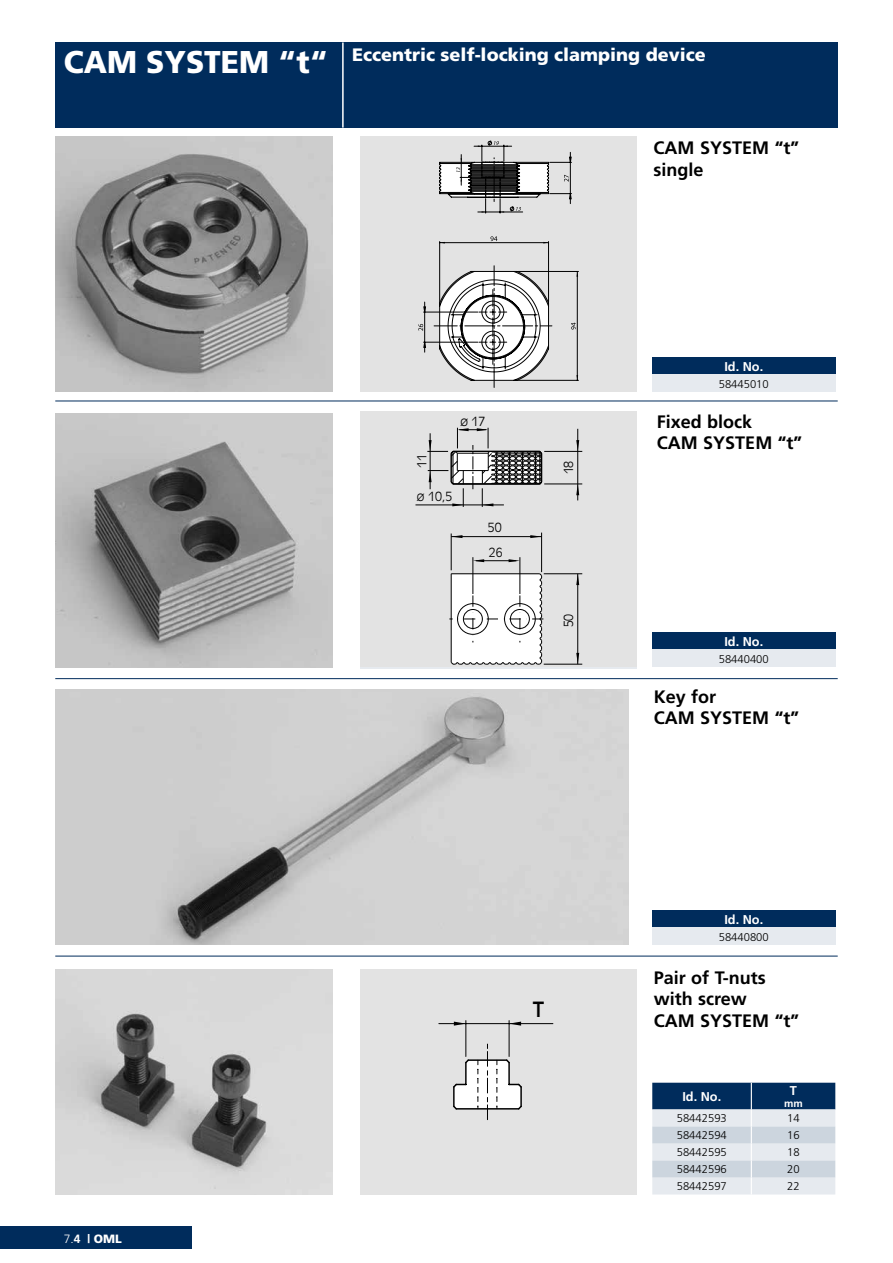
<style>
.page{position:relative;width:893px;height:1263px;background:#fff}
.page>*{position:absolute;margin:0;border:0;box-sizing:border-box;transform-origin:0 0}
.t1{font:900 31.5px "Frutiger";color:#fff;scale:.95 1}
.t2{font:20.7px "Antique Olive";color:#000}
.t3{font:700 18px/21.6px "Frutiger";color:#000}
.t4{font:900 18px "Frutiger";color:#fff}
.t5{font:700 12.75px "Frutiger";color:#fff}
.t6{font:300 12.45px/25px "Antique Olive";color:#000}
.t7{font:900 12px "Frutiger";color:#fff}
.t8{font:300 11.25px "Frutiger";color:#000}
.t9{font:700 10.5px "Frutiger";color:#fff}
.s1{font-weight:300}
.s2{font-weight:700}
</style>
<div class="page">
<div style="left:55px;top:43px;width:783px;height:85px;background:#002c5c"></div>
<hr style="left:342px;top:43px;width:2px;height:85px;background:#fff">
<div style="left:0;top:1227px;width:191px;height:22px;background:#002c5c"></div>
<img style="left:56px;top:137px;width:276px;height:254px">
<hr style="left:55px;top:401px;width:783px;height:1px;background:#002c5c">
<hr style="left:55px;top:678px;width:783px;height:1px;background:#002c5c">
<hr style="left:55px;top:956px;width:783px;height:1px;background:#002c5c">
<img style="left:56px;top:413px;width:276px;height:255px">
<img style="left:56px;top:689px;width:572px;height:256px">
<img style="left:56px;top:969px;width:276px;height:225px">
<div style="left:360px;top:969px;width:277px;height:225px;background:#e3e3e3"></div>
<hr style="left:465px;top:1020px;width:1px;height:36px;background:#000">
<hr style="left:509px;top:1020px;width:1px;height:36px;background:#000">
<hr style="left:466px;top:1023px;width:43px;height:1px;background:#000">
<hr style="left:509px;top:1023px;width:44px;height:1px;background:#000">
<svg style="left:439px;top:1021px;width:27px;height:5px"></svg>
<svg style="left:509px;top:1021px;width:12px;height:5px"></svg>
<svg style="left:453px;top:1044px;width:69px;height:77px"></svg>
<div style="left:360px;top:136px;width:277px;height:256px;background:#e3e3e3"></div>
<svg style="left:440px;top:236px;width:58px;height:6px"></svg>
<svg style="left:571px;top:272px;width:6px;height:108px"></svg>
<hr style="left:548px;top:241px;width:1px;height:61px;background:#000">
<hr style="left:439px;top:241px;width:1px;height:61px;background:#000">
<hr style="left:440px;top:242px;width:108px;height:1px;background:#000">
<hr style="left:518px;top:271px;width:60px;height:1px;background:#000">
<hr style="left:518px;top:380px;width:60px;height:1px;background:#000">
<hr style="left:577px;top:271px;width:1px;height:109px;background:#000">
<hr style="left:423px;top:312px;width:55px;height:1px;background:#000">
<hr style="left:423px;top:342px;width:55px;height:1px;background:#000">
<svg style="left:418px;top:302px;width:8px;height:50px"></svg>
<svg style="left:439px;top:141px;width:132px;height:72px"></svg>
<svg style="left:434px;top:266px;width:118px;height:121px"></svg>
<div style="left:360px;top:411px;width:277px;height:256px;background:#e3e3e3"></div>
<hr style="left:544px;top:451px;width:38px;height:1px;background:#000">
<hr style="left:544px;top:484px;width:38px;height:1px;background:#000">
<svg style="left:576px;top:429px;width:3px;height:22px"></svg>
<svg style="left:576px;top:484px;width:3px;height:16px"></svg>
<hr style="left:577px;top:451px;width:1px;height:33px;background:#000">
<svg style="left:576px;top:653px;width:3px;height:11px"></svg>
<svg style="left:576px;top:574px;width:3px;height:11px"></svg>
<hr style="left:544px;top:573px;width:38px;height:1px;background:#000">
<hr style="left:544px;top:664px;width:38px;height:1px;background:#000">
<hr style="left:577px;top:574px;width:1px;height:90px;background:#000">
<hr style="left:415px;top:505px;width:89px;height:1px;background:#000">
<svg style="left:427px;top:427px;width:116px;height:238px"></svg>
<hr style="left:453px;top:451px;width:87px;height:1px;background:#000">
<svg style="left:652px;top:1083px;width:183px;height:111px;background:#a8b7c7"></svg>
<div style="left:652px;top:911px;width:183px;height:17px;background:#002c5c"></div>
<div style="left:652px;top:928px;width:183px;height:17px;background:#e6eaef"></div>
<div style="left:652px;top:633px;width:183px;height:17px;background:#002c5c"></div>
<div style="left:652px;top:650px;width:183px;height:17px;background:#e6eaef"></div>
<div style="left:652px;top:358px;width:183px;height:17px;background:#002c5c"></div>
<div style="left:652px;top:375px;width:183px;height:17px;background:#e6eaef"></div>
<h1 class="t1" style="left:64px;top:43px;width:280px">CAM SYSTEM “t“</h1>
<p class="t4" style="left:352px;top:44px;width:355px">Eccentric self-locking clamping device</p>
<p class="t3" style="left:654px;top:137px;width:147px">CAM SYSTEM “t” single</p>
<p class="t6" style="left:460px;top:408px;width:26px">ø 17</p>
<p class="t6" style="left:409px;top:468px;width:15px;rotate:-90deg">11</p>
<p class="t6" style="left:417px;top:484px;width:37px">ø 10,5</p>
<p class="t6" style="left:488px;top:515px;width:16px">50<br>26</p>
<p class="t6" style="left:556px;top:474px;width:15px;rotate:-90deg">18</p>
<p class="t6" style="left:556px;top:627px;width:15px;rotate:-90deg">50</p>
<p class="t5" style="left:724px;top:359px;width:40px">Id. No.</p>
<p class="t8" style="left:719px;top:377px;width:52px">58445010</p>
<p class="t3" style="left:657px;top:410px;width:147px">Fixed block<br>CAM SYSTEM “t”</p>
<p class="t5" style="left:724px;top:634px;width:40px">Id. No.</p>
<p class="t8" style="left:719px;top:652px;width:52px">58440400</p>
<p class="t3" style="left:654px;top:685px;width:147px">Key for<br>CAM SYSTEM “t”</p>
<p class="t7" style="left:64px;top:1232px;width:60px"><span class="s1">7.</span><span class="s2">4</span> | OML</p>
<p class="t2" style="left:533px;top:997px;width:13px">T</p>
<p class="t5" style="left:724px;top:912px;width:40px">Id. No.</p>
<p class="t8" style="left:719px;top:930px;width:52px">58440800</p>
<p class="t3" style="left:654px;top:966px;width:147px">Pair of T-nuts with screw<br>CAM SYSTEM “t”</p>
<p class="t5" style="left:682px;top:1089px;width:40px">Id. No.</p>
<p class="t5" style="left:790px;top:1083px;width:9px">T</p>
<p class="t9" style="left:784px;top:1097px;width:20px">mm</p>
<p class="t8" style="left:677px;top:1112px;width:52px">58442593</p>
<p class="t8" style="left:787px;top:1112px;width:14px">14</p>
<p class="t8" style="left:677px;top:1129px;width:52px">58442594</p>
<p class="t8" style="left:787px;top:1129px;width:14px">16</p>
<p class="t8" style="left:677px;top:1146px;width:52px">58442595</p>
<p class="t8" style="left:787px;top:1146px;width:14px">18</p>
<p class="t8" style="left:677px;top:1163px;width:52px">58442596</p>
<p class="t8" style="left:787px;top:1163px;width:14px">20</p>
<p class="t8" style="left:677px;top:1180px;width:52px">58442597</p>
<p class="t8" style="left:787px;top:1180px;width:14px">22</p>
</div>
